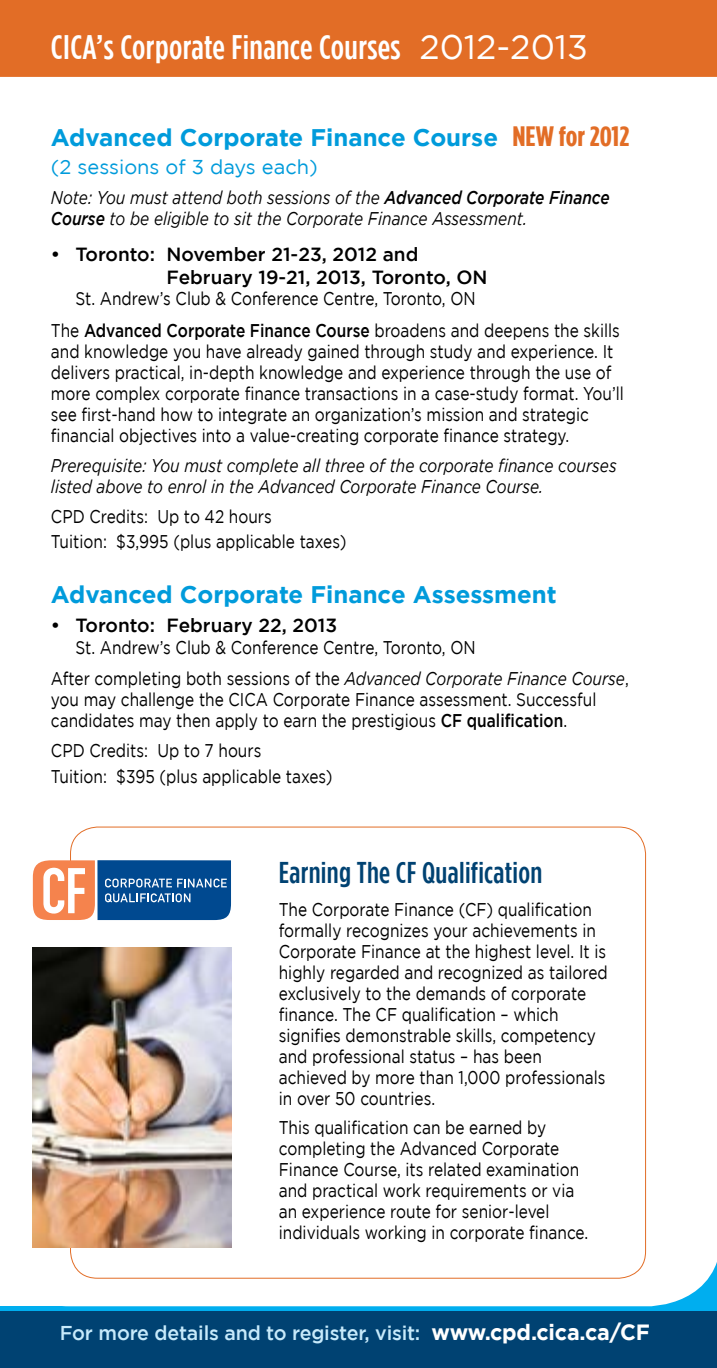
<style>
.page{position:relative;width:717px;height:1368px;background:#fff}
.page>*{position:absolute;margin:0;border:0;box-sizing:border-box;transform-origin:0 0}
.t1{font:500 34px "Gotham Condensed";letter-spacing:.01em;color:#fff;scale:1.05 1}
.t2{font:500 30px "Gotham Condensed";letter-spacing:.01em;color:#004272;scale:1.05 1}
.t3{font:700 24px "Gotham";color:#009bdb}
.t4{font:500 20px "Gotham";letter-spacing:-.01em;color:#c7eafb}
.t5{font:20px "Gotham";color:#009bdb}
.t6{font:500 19px/22px "Gotham";color:#000}
.t7{font:18.4px/21px "Gotham";color:#000;scale:.84 1}
.t8{font:italic 18.4px/21px "Gotham";color:#000;scale:.84 1}
.s1{font-family:"Gotham";font-weight:400}
.s2{font-family:"Gotham Condensed";font-size:28px;color:#e26d26}
.s3{font-weight:500}
.s4{font-style:italic}
.s5{font-weight:700;font-size:22px;color:#fff}
</style>
<div class="page">
<svg style="left:0;top:1306px;width:717px;height:6px;background:#099fda"></svg>
<div style="left:0;top:1312px;width:717px;height:56px;background:#004272"></div>
<svg style="left:645px;top:1147px;width:72px;height:159px"></svg>
<svg style="left:33px;top:860px;width:198px;height:60px;background:#627593"></svg>
<img style="left:33px;top:948px;width:198px;height:299px">
<div style="left:0;top:0;width:717px;height:77px;background:#e26d26"></div>
<h1 class="t1" style="left:51px;top:28px;width:513px">CICA’s Corporate Finance Courses <span class="s1">2012-2013</span></h1>
<h3 class="t3" style="left:51px;top:123px;width:580px">Advanced Corporate Finance Course <span class="s2">NEW for 2012</span></h3>
<p class="t5" style="left:51px;top:156px;width:268px">(2 sessions of 3 days each)</p>
<p class="t8" style="left:51px;top:187px;width:667px">Note: You must attend both sessions of the <span class="s3">Advanced Corporate Finance<br>Course</span> to be eligible to sit the Corporate Finance Assessment.</p>
<p class="t6" style="left:166px;top:243px;width:323px;text-indent:-116px">• Toronto: November 21-23, 2012 and<br>February 19-21, 2013, Toronto, ON</p>
<p class="t7" style="left:51px;top:282px;width:679px;line-height:31.8px;text-indent:24px">St. Andrew’s Club &amp; Conference Centre, Toronto, ON<br>The <span class="s3">Advanced Corporate Finance Course</span> broadens and deepens the skills</p>
<p class="t7" style="left:51px;top:340px;width:684px">and knowledge you have already gained through study and experience. It delivers practical, in-depth knowledge and experience through the use of more complex corporate finance transactions in a case-study format. You’ll see first-hand how to integrate an organization’s mission and strategic financial objectives into a value-creating corporate finance strategy.</p>
<p class="t8" style="left:51px;top:455px;width:675px">Prerequisite: You must complete all three of the corporate finance courses listed above to enrol in the Advanced Corporate Finance Course.</p>
<p class="t7" style="left:51px;top:503px;width:353px;line-height:25.4px">CPD Credits: Up to 42 hours<br>Tuition: $3,995 (plus applicable taxes)</p>
<h3 class="t3" style="left:51px;top:581px;width:507px">Advanced Corporate Finance Assessment</h3>
<p class="t6" style="left:51px;top:614px;width:288px">• Toronto: February 22, 2013</p>
<p class="t7" style="left:51px;top:631px;width:689px;line-height:31.8px;text-indent:24px">St. Andrew’s Club &amp; Conference Centre, Toronto, ON<br>After completing both sessions of the <span class="s4">Advanced Corporate Finance Course</span>,</p>
<p class="t7" style="left:51px;top:689px;width:651px">you may challenge the CICA Corporate Finance assessment. Successful candidates may then apply to earn the prestigious <span class="s3">CF qualification</span>.</p>
<p class="t7" style="left:51px;top:738px;width:337px;line-height:25.4px">CPD Credits: Up to 7 hours<br>Tuition: $395 (plus applicable taxes)</p>
<h2 class="t2" style="left:279px;top:856px;width:252px">Earning The CF Qualification</h2>
<p class="t7" style="left:279px;top:898px;width:393px">The Corporate Finance (CF) qualification formally recognizes your achievements in Corporate Finance at the highest level. It is highly regarded and recognized as tailored exclusively to the demands of corporate finance. The CF qualification – which signifies demonstrable skills, competency and professional status – has been achieved by more than 1,000 professionals in over 50 countries.</p>
<p class="t7" style="left:279px;top:1117px;width:370px">This qualification can be earned by completing the Advanced Corporate Finance Course, its related examination and practical work requirements or via an experience route for senior-level individuals working in corporate finance.</p>
<p class="t4" style="left:60px;top:1322px;width:591px">For more details and to register, visit: <span class="s5">www.cpd.cica.ca/CF</span></p>
</div>
